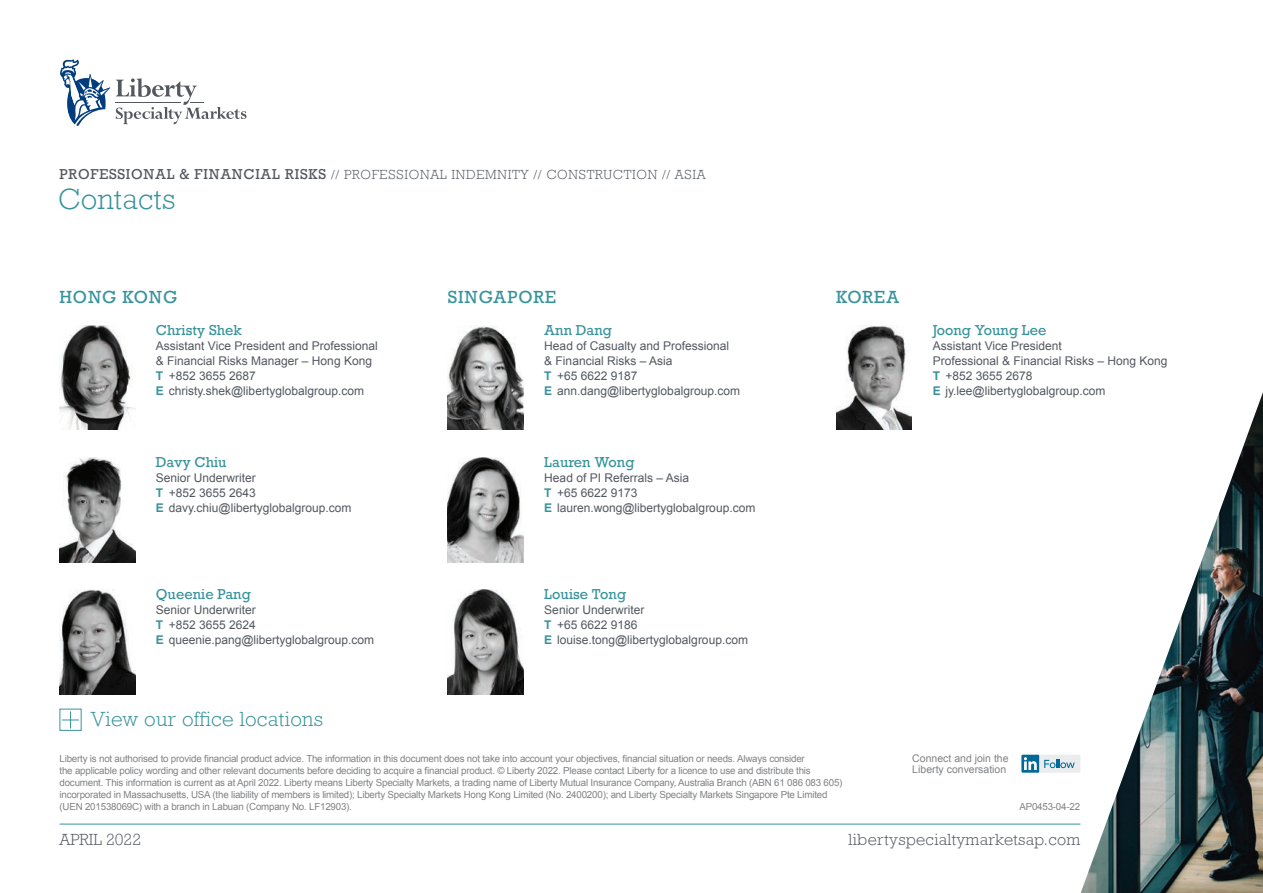
<style>
.page{position:relative;width:1263px;height:893px;background:#fff}
.page>*{position:absolute;margin:0;border:0;box-sizing:border-box;transform-origin:0 0}
.t1{font:300 30px "Rockwell Std";letter-spacing:.015em;color:#37939b}
.t2{font:300 21px "Rockwell Std";letter-spacing:.015em;color:#37939b}
.t3{font:300 16.5px "Rockwell Std";letter-spacing:.02em;color:#535860}
.t4{font:16.5px "Rockwell";letter-spacing:.05em;color:#37939b}
.t5{font:300 16.5px "Rockwell Std";color:#535860}
.t6{font:13.5px "Rockwell";color:#37939b}
.t7{font:300 13.5px "Rockwell Std";letter-spacing:.05em;color:#535860}
.t8{font:12px/15px "Arial";color:#535860}
.t9{font:10.5px/10.5px "Arial";color:#808285}
.t10{font:9.75px/12px "Arial";letter-spacing:-.02em;color:#808285}
.s1{font-family:"Rockwell";font-weight:400}
.s2{font-weight:700;color:#37939b}
</style>
<div class="page">
<img style="left:1081px;top:392px;width:182px;height:501px">
<img style="left:60px;top:325px;width:75px;height:105px">
<img style="left:836px;top:325px;width:76px;height:105px">
<img style="left:60px;top:458px;width:75px;height:104px">
<img style="left:448px;top:590px;width:76px;height:104px">
<div style="left:1021px;top:755px;width:18px;height:18px;background:#006998"></div>
<svg style="left:1024px;top:757px;width:13px;height:13px"></svg>
<div style="left:1039px;top:755px;width:41px;height:18px;background:#ebecee"></div>
<svg style="left:1044px;top:759px;width:31px;height:9px"></svg>
<svg style="left:62px;top:711px;width:17px;height:17px"></svg>
<hr style="left:60px;top:824px;width:1020px;height:1px;background:#37939b">
<svg style="left:60px;top:59px;width:50px;height:67px"></svg>
<svg style="left:116px;top:78px;width:130px;height:46px"></svg>
<img style="left:60px;top:590px;width:75px;height:104px">
<img style="left:448px;top:458px;width:76px;height:104px">
<img style="left:448px;top:326px;width:76px;height:104px">
<h3 class="t7" style="left:60px;top:166px;width:648px"><span class="s1">PROFESSIONAL &amp; FINANCIAL RISKS</span> // PROFESSIONAL INDEMNITY // CONSTRUCTION // ASIA</h3>
<h1 class="t1" style="left:58px;top:182px;width:119px">Contacts</h1>
<h3 class="t4" style="left:60px;top:287px;width:119px">HONG KONG</h3>
<h3 class="t4" style="left:448px;top:287px;width:110px">SINGAPORE</h3>
<h3 class="t4" style="left:836px;top:287px;width:65px">KOREA</h3>
<h3 class="t6" style="left:156px;top:321px;width:88px">Christy Shek</h3>
<p class="t8" style="left:156px;top:338px;width:223px">Assistant Vice President and Professional &amp; Financial Risks Manager – Hong Kong <span class="s2">T</span> +852 3655 2687<br><span class="s2">E</span> christy.shek@libertyglobalgroup.com</p>
<h3 class="t6" style="left:156px;top:454px;width:72px">Davy Chiu</h3>
<p class="t8" style="left:156px;top:470px;width:197px">Senior Underwriter<br><span class="s2">T</span> +852 3655 2643<br><span class="s2">E</span> davy.chiu@libertyglobalgroup.com</p>
<h3 class="t6" style="left:544px;top:321px;width:69px">Ann Dang</h3>
<p class="t8" style="left:544px;top:338px;width:197px">Head of Casualty and Professional &amp; Financial Risks – Asia<br><span class="s2">T</span> +65 6622 9187<br><span class="s2">E</span> ann.dang@libertyglobalgroup.com</p>
<h3 class="t6" style="left:544px;top:454px;width:92px">Lauren Wong</h3>
<p class="t8" style="left:544px;top:470px;width:213px">Head of PI Referrals – Asia<br><span class="s2">T</span> +65 6622 9173<br><span class="s2">E</span> lauren.wong@libertyglobalgroup.com</p>
<h3 class="t6" style="left:933px;top:321px;width:115px">Joong Young Lee</h3>
<p class="t8" style="left:933px;top:338px;width:236px">Assistant Vice President<br>Professional &amp; Financial Risks – Hong Kong<br><span class="s2">T</span> +852 3655 2678<br><span class="s2">E</span> jy.lee@libertyglobalgroup.com</p>
<h3 class="t6" style="left:156px;top:586px;width:96px">Queenie Pang</h3>
<p class="t8" style="left:156px;top:602px;width:220px">Senior Underwriter<br><span class="s2">T</span> +852 3655 2624<br><span class="s2">E</span> queenie.pang@libertyglobalgroup.com</p>
<h2 class="t2" style="left:91px;top:707px;width:234px">View our office locations</h2>
<h3 class="t6" style="left:544px;top:586px;width:83px">Louise Tong</h3>
<p class="t8" style="left:544px;top:602px;width:205px">Senior Underwriter<br><span class="s2">T</span> +65 6622 9186<br><span class="s2">E</span> louise.tong@libertyglobalgroup.com</p>
<p class="t10" style="left:60px;top:753px;width:784px">Liberty is not authorised to provide financial product advice. The information in this document does not take into account your objectives, financial situation or needs. Always consider<br>the applicable policy wording and other relevant documents before deciding to acquire a financial product. © Liberty 2022. Please contact Liberty for a licence to use and distribute this document. This information is current as at April 2022. Liberty means Liberty Specialty Markets, a trading name of Liberty Mutual Insurance Company, Australia Branch (ABN 61 086 083 605) incorporated in Massachusetts, USA (the liability of members is limited); Liberty Specialty Markets Hong Kong Limited (No. 2400200); and Liberty Specialty Markets Singapore Pte Limited (UEN 201538069C) with a branch in Labuan (Company No. LF12903).</p>
<p class="t9" style="left:912px;top:753px;width:98px">Connect and join the<br>Liberty conversation</p>
<p class="t10" style="left:1019px;top:801px;width:62px">AP0453-04-22</p>
<h3 class="t5" style="left:60px;top:830px;width:83px">APRIL 2022</h3>
<h3 class="t3" style="left:848px;top:830px;width:233px">libertyspecialtymarketsap.com</h3>
</div>
